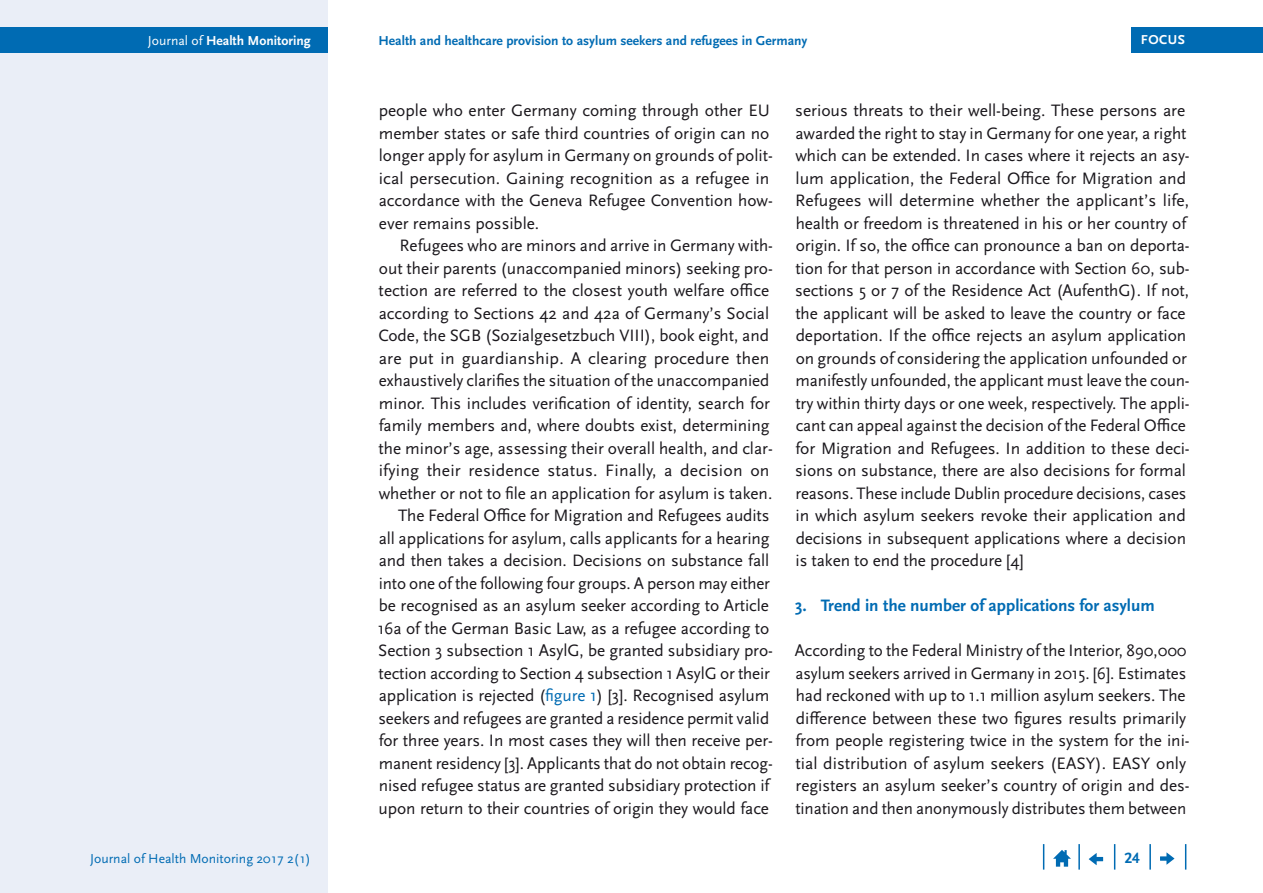
<style>
.page{position:relative;width:1263px;height:893px;background:#fff}
.page>*{position:absolute;margin:0;border:0;box-sizing:border-box;transform-origin:0 0}
.Copy_Einzug{font:17.25px/22.5px "Scala Sans Pro";letter-spacing:-.005em;color:#1a171c}
.Copy{font:17.25px/22.5px "Scala Sans Pro";color:#1a171c}
.t1{font:700 17.25px "Scala Sans Pro";color:#006bb3}
.t2{font:700 15.75px "Scala Sans Pro";color:#006bb3}
.t3{font:700 13.65px "Scala Sans Pro";color:#006bb3}
.t4{font:13.65px "Scala Sans Pro";color:#006bb3}
.t5{font:700 13.65px "Scala Sans Pro";color:#fff}
.t6{font:700 13.5px "Scala Sans Pro";letter-spacing:.04em;color:#fff}
.s1{font-weight:400}
.s2{color:#006bb3}
</style>
<div class="page">
<div style="left:1131px;top:28px;width:132px;height:25px;background:#006bb3"></div>
<div style="left:0;top:0;width:327px;height:893px;background:#eaeef7"></div>
<div style="left:0;top:28px;width:327px;height:25px;background:#006bb3"></div>
<svg style="left:1185px;top:844px;width:1px;height:26px"></svg>
<hr style="left:1149px;top:844px;width:2px;height:26px;background:#006bb3">
<svg style="left:1114px;top:844px;width:1px;height:26px"></svg>
<hr style="left:1078px;top:844px;width:2px;height:26px;background:#006bb3">
<svg style="left:1043px;top:844px;width:1px;height:26px"></svg>
<svg style="left:1053px;top:850px;width:18px;height:17px"></svg>
<svg style="left:1089px;top:853px;width:14px;height:12px"></svg>
<svg style="left:1160px;top:852px;width:14px;height:13px"></svg>
<p class="t5" style="left:148px;top:33px;width:164px"><span class="s1">Journal of</span> Health Monitoring</p>
<p class="t3" style="left:378px;top:33px;width:430px">Health and healthcare provision to asylum seekers and refugees in Germany</p>
<p class="t6" style="left:1141px;top:32px;width:46px">FOCUS</p>
<p class="Copy" style="left:379px;top:99px;width:396px">people who enter Germany coming through other EU member states or safe third countries of origin can no longer apply for asylum in Germany on grounds of polit&shy;ical persecution. Gaining recognition as a refugee in accordance with the Geneva Refugee Convention how&shy;ever remains possible.</p>
<p class="Copy_Einzug" style="left:378px;top:234px;width:396px;text-indent:21px">Refugees who are minors and arrive in Germany with&shy;out their parents (unaccompanied minors) seeking pro&shy;tection are referred to the closest youth welfare office according to Sections 42 and 42a of Germany’s Social Code, the SGB (Sozialgesetzbuch VIII), book eight, and are put in guardianship. A clearing procedure then exhaustively clarifies the situation of the unaccompanied minor. This includes verification of identity, search for family members and, where doubts exist, determining the minor’s age, assessing their overall health, and clar&shy;ifying their residence status. Finally, a decision on whether or not to file an application for asylum is taken.</p>
<p class="Copy_Einzug" style="left:378px;top:504px;width:397px;text-indent:20px">The Federal Office for Migration and Refugees audits all applications for asylum, calls applicants for a hearing and then takes a decision. Decisions on substance fall into one of the following four groups. A person may either be recognised as an asylum seeker according to Article 16a of the German Basic Law, as a refugee according to Section 3 subsection 1 AsylG, be granted subsidiary pro&shy;tection according to Section 4 subsection 1 AsylG or their application is rejected (<span class="s2">figure 1</span>) [3]. Recognised asylum seekers and refugees are granted a residence permit valid for three years. In most cases they will then receive per&shy;manent residency [3]. Applicants that do not obtain recog&shy;nised refugee status are granted subsidiary protection if upon return to their countries of origin they would face</p>
<p class="Copy_Einzug" style="left:795px;top:99px;width:396px">serious threats to their well-being. These persons are awarded the right to stay in Germany for one year, a right which can be extended. In cases where it rejects an asy&shy;lum application, the Federal Office for Migration and Refugees will determine whether the applicant’s life, health or freedom is threatened in his or her country of origin. If so, the office can pronounce a ban on deporta&shy;tion for that person in accordance with Section 60, sub&shy;sections 5 or 7 of the Residence Act (AufenthG). If not, the applicant will be asked to leave the country or face deportation. If the office rejects an asylum application on grounds of considering the application unfounded or manifestly unfounded, the applicant must leave the coun&shy;try within thirty days or one week, respectively. The appli&shy;cant can appeal against the decision of the Federal Office for Migration and Refugees. In addition to these deci&shy;sions on substance, there are also decisions for formal reasons. These include Dublin procedure decisions, cases in which asylum seekers revoke their application and decisions in subsequent applications where a decision is taken to end the procedure [4]</p>
<h1 class="t1" style="left:795px;top:595px;width:361px">3. Trend in the number of applications for asylum</h1>
<p class="Copy" style="left:795px;top:639px;width:396px">According to the Federal Ministry of the Interior, 890,000 asylum seekers arrived in Germany in 2015. [6]. Estimates had reckoned with up to 1.1 million asylum seekers. The difference between these two figures results primarily from people registering twice in the system for the ini&shy;tial distribution of asylum seekers (EASY). EASY only registers an asylum seeker’s country of origin and des&shy;tination and then anonymously distributes them between</p>
<p class="t4" style="left:90px;top:850px;width:222px">Journal of Health Monitoring 2017 2(1)</p>
<p class="t2" style="left:1124px;top:849px;width:17px">24</p>
</div>
